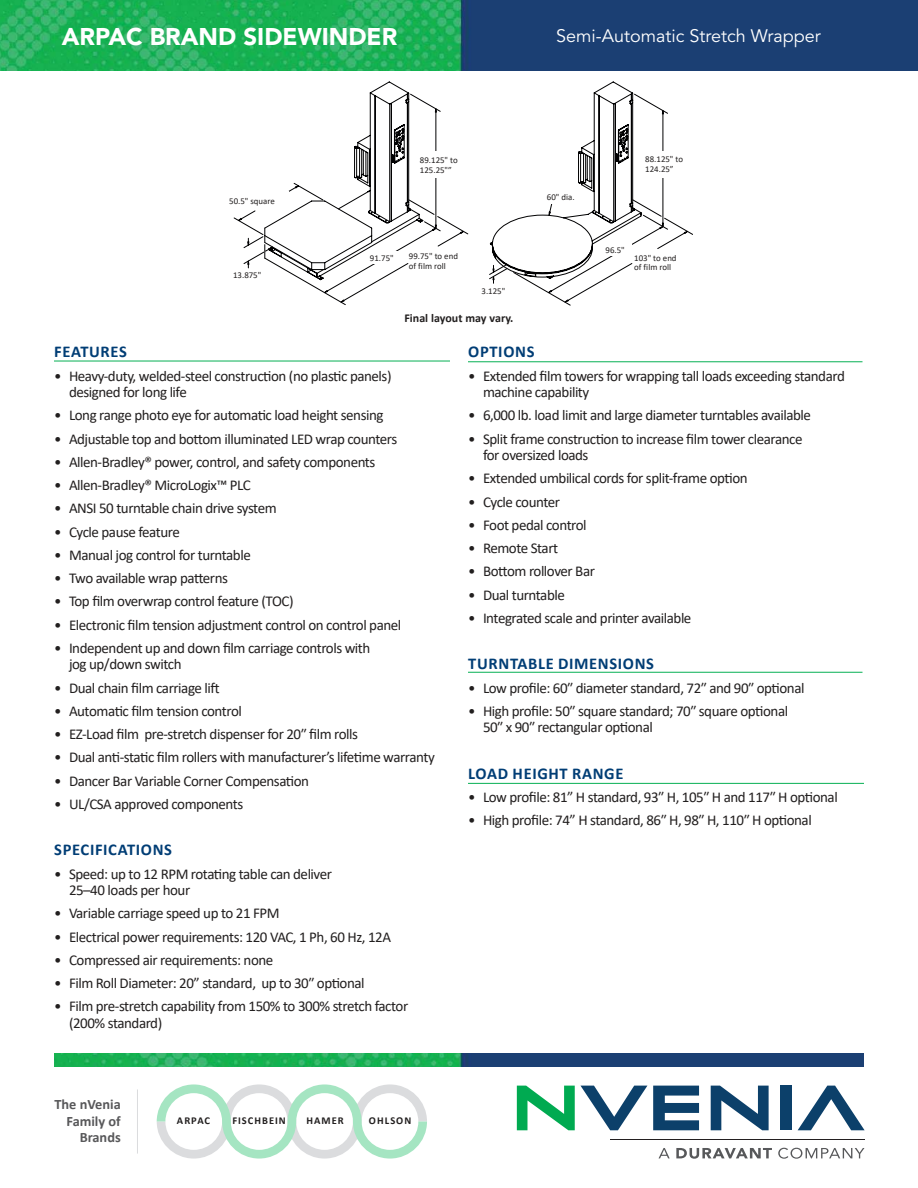
<style>
.page{position:relative;width:918px;height:1188px;background:#fff}
.page>*{position:absolute;margin:0;border:0;box-sizing:border-box;transform-origin:0 0}
.t1{font:900 24px "Avenir LT Pro";color:#fff}
.t2{font:18px "Avenir LT Pro";color:#fff}
.t3{font:700 16.5px "Calibri";letter-spacing:.04em;color:#003d75}
.t4{font:15px/16.5px "Calibri";letter-spacing:-.03em;color:#221f1f}
.t5{font:700 14.4px/16.4px "Calibri";color:#58585a;text-align:right}
.t6{font:700 12px "Calibri";color:#221f1f}
.t7{font:700 10.5px "Calibri";letter-spacing:.095em;color:#221f1f}
.t8{font:8.85px/9.9px "Calibri";color:#221f1f}
</style>
<div class="page">
<svg style="left:659px;top:1148px;width:11px;height:10px"></svg>
<svg style="left:676px;top:1148px;width:96px;height:11px"></svg>
<svg style="left:778px;top:1148px;width:87px;height:11px"></svg>
<hr style="left:610px;top:1139px;width:255px;height:1px;background:#231f20">
<svg style="left:517px;top:1086px;width:130px;height:44px"></svg>
<svg style="left:711px;top:1086px;width:58px;height:44px"></svg>
<div style="left:780px;top:1086px;width:12px;height:44px;background:#0c406a"></div>
<svg style="left:798px;top:1086px;width:67px;height:44px"></svg>
<svg style="left:653px;top:1086px;width:46px;height:44px"></svg>
<img style="left:54px;top:1053px;width:810px;height:13px">
<img style="left:0;top:0;width:918px;height:71px">
<svg style="left:157px;top:1084px;width:270px;height:75px"></svg>
<hr style="left:137px;top:1089px;width:1px;height:65px;background:#dbdcde">
<hr style="left:468px;top:783px;width:396px;height:1px;background:#06b054">
<hr style="left:468px;top:672px;width:395px;height:1px;background:#06b054">
<hr style="left:468px;top:361px;width:395px;height:1px;background:#06b054">
<hr style="left:54px;top:361px;width:396px;height:1px;background:#06b054">
<svg style="left:234px;top:82px;width:459px;height:223px"></svg>
<div style="left:216px;top:191px;width:72px;height:19px;background:#fff"></div>
<div style="left:634px;top:250px;width:56px;height:24px;background:#fff"></div>
<div style="left:599px;top:243px;width:32px;height:12px;background:#fff"></div>
<div style="left:645px;top:151px;width:53px;height:26px;background:#fff"></div>
<div style="left:547px;top:188px;width:34px;height:16px;background:#fff"></div>
<div style="left:479px;top:284px;width:29px;height:14px;background:#fff"></div>
<div style="left:409px;top:247px;width:65px;height:27px;background:#fff"></div>
<div style="left:366px;top:251px;width:32px;height:13px;background:#fff"></div>
<div style="left:420px;top:152px;width:52px;height:26px;background:#fff"></div>
<div style="left:230px;top:270px;width:35px;height:10px;background:#fff"></div>
<h1 class="t1" style="left:62px;top:22px;width:337px">ARPAC BRAND SIDEWINDER</h1>
<p class="t2" style="left:556px;top:29px;width:266px">Semi-Automatic Stretch Wrapper</p>
<p class="t8" style="left:229px;top:197px;width:47px">50.5" square</p>
<p class="t8" style="left:233px;top:271px;width:30px">13.875"</p>
<p class="t8" style="left:420px;top:156px;width:39px">89.125" to<br>125.25"”</p>
<p class="t8" style="left:370px;top:254px;width:25px">91.75"</p>
<p class="t8" style="left:409px;top:252px;width:51px">99.75" to end of film roll</p>
<p class="t8" style="left:482px;top:287px;width:25px">3.125"</p>
<p class="t6" style="left:404px;top:314px;width:111px">Final layout may vary.</p>
<p class="t8" style="left:547px;top:192px;width:29px">60" dia.</p>
<p class="t8" style="left:645px;top:155px;width:39px">88.125" to<br>124.25”</p>
<p class="t8" style="left:606px;top:245px;width:21px">96.5"</p>
<p class="t8" style="left:634px;top:253px;width:44px">103" to end of film roll</p>
<p class="t3" style="left:54px;top:346px;width:74px">FEATURES</p>
<p class="t4" style="left:69px;top:368px;width:324px;text-indent:-15px">• Heavy-duty, welded-steel construc琀椀on (no plas琀椀c panels) designed for long life</p>
<p class="t4" style="left:54px;top:408px;width:331px">• Long range photo eye for automa琀椀c load height sensing</p>
<p class="t4" style="left:54px;top:431px;width:345px">• Adjustable top and bo琀琀om illuminated LED wrap counters</p>
<p class="t4" style="left:54px;top:455px;width:323px">• Allen-Bradley® power, control, and safety components</p>
<p class="t4" style="left:54px;top:478px;width:198px">• Allen-Bradley® MicroLogix™ PLC</p>
<p class="t4" style="left:54px;top:501px;width:224px">• ANSI 50 turntable chain drive system</p>
<p class="t4" style="left:54px;top:524px;width:127px">• Cycle pause feature</p>
<p class="t4" style="left:54px;top:548px;width:198px">• Manual jog control for turntable</p>
<p class="t4" style="left:54px;top:571px;width:176px">• Two available wrap pa琀琀erns</p>
<p class="t4" style="left:54px;top:594px;width:241px">• Top 昀椀lm overwrap control feature (TOC)</p>
<p class="t4" style="left:54px;top:617px;width:349px">• Electronic 昀椀lm tension adjustment control on control panel</p>
<p class="t4" style="left:69px;top:641px;width:303px;text-indent:-15px">• Independent up and down 昀椀lm carriage controls with jog up/down switch</p>
<p class="t4" style="left:54px;top:680px;width:167px">• Dual chain 昀椀lm carriage li昀琀</p>
<p class="t4" style="left:54px;top:704px;width:189px">• Automa琀椀c 昀椀lm tension control</p>
<p class="t4" style="left:54px;top:727px;width:306px">• EZ-Load 昀椀lm pre-stretch dispenser for 20″ 昀椀lm rolls</p>
<p class="t4" style="left:54px;top:750px;width:382px">• Dual an琀椀-sta琀椀c 昀椀lm rollers with manufacturer’s life琀椀me warranty</p>
<p class="t4" style="left:54px;top:773px;width:257px">• Dancer Bar Variable Corner Compensa琀椀on</p>
<p class="t4" style="left:54px;top:797px;width:191px">• UL/CSA approved components</p>
<p class="t3" style="left:54px;top:844px;width:119px">SPECIFICATIONS</p>
<p class="t4" style="left:69px;top:866px;width:265px;text-indent:-15px">• Speed: up to 12 RPM rota琀椀ng table can deliver<br>25–40 loads per hour</p>
<p class="t4" style="left:54px;top:906px;width:227px">• Variable carriage speed up to 21 FPM</p>
<p class="t4" style="left:54px;top:929px;width:339px">• Electrical power requirements: 120 VAC, 1 Ph, 60 Hz, 12A</p>
<p class="t4" style="left:54px;top:953px;width:221px">• Compressed air requirements: none</p>
<p class="t4" style="left:54px;top:976px;width:312px">• Film Roll Diameter: 20” standard, up to 30″ op琀椀onal</p>
<p class="t4" style="left:69px;top:999px;width:341px;text-indent:-15px">• Film pre-stretch capability from 150% to 300% stretch factor (200% standard)</p>
<p class="t5" style="left:55px;top:1098px;width:68px">The nVenia<br>Family of<br>Brands</p>
<p class="t7" style="left:177px;top:1117px;width:35px">ARPAC</p>
<p class="t7" style="left:232px;top:1117px;width:55px">FISCHBEIN</p>
<p class="t7" style="left:307px;top:1117px;width:39px">HAMER</p>
<p class="t7" style="left:369px;top:1117px;width:44px">OHLSON</p>
<p class="t3" style="left:468px;top:346px;width:68px">OPTIONS</p>
<p class="t4" style="left:483px;top:368px;width:363px;text-indent:-15px">• Extended 昀椀lm towers for wrapping tall loads exceeding standard machine capability</p>
<p class="t4" style="left:468px;top:408px;width:345px">• 6,000 lb. load limit and large diameter turntables available</p>
<p class="t4" style="left:483px;top:431px;width:321px;text-indent:-15px">• Split frame construc琀椀on to increase 昀椀lm tower clearance for oversized loads</p>
<p class="t4" style="left:468px;top:471px;width:281px">• Extended umbilical cords for split-frame op琀椀on</p>
<p class="t4" style="left:468px;top:494px;width:94px">• Cycle counter</p>
<p class="t4" style="left:468px;top:518px;width:120px">• Foot pedal control</p>
<p class="t4" style="left:468px;top:541px;width:92px">• Remote Start</p>
<p class="t4" style="left:468px;top:564px;width:128px">• Bo琀琀om rollover Bar</p>
<p class="t4" style="left:468px;top:587px;width:98px">• Dual turntable</p>
<p class="t4" style="left:468px;top:611px;width:225px">• Integrated scale and printer available</p>
<p class="t3" style="left:468px;top:658px;width:187px">TURNTABLE DIMENSIONS</p>
<p class="t4" style="left:468px;top:680px;width:338px">• Low pro昀椀le: 60″ diameter standard, 72″ and 90″ op琀椀onal</p>
<p class="t4" style="left:483px;top:704px;width:307px;text-indent:-15px">• High pro昀椀le: 50″ square standard; 70″ square op琀椀onal<br>50″ x 90″ rectangular op琀椀onal</p>
<p class="t3" style="left:468px;top:768px;width:157px">LOAD HEIGHT RANGE</p>
<p class="t4" style="left:468px;top:790px;width:371px">• Low pro昀椀le: 81” H standard, 93″ H, 105″ H and 117″ H op琀椀onal</p>
<p class="t4" style="left:468px;top:813px;width:345px">• High pro昀椀le: 74” H standard, 86″ H, 98″ H, 110″ H op琀椀onal</p>
</div>
